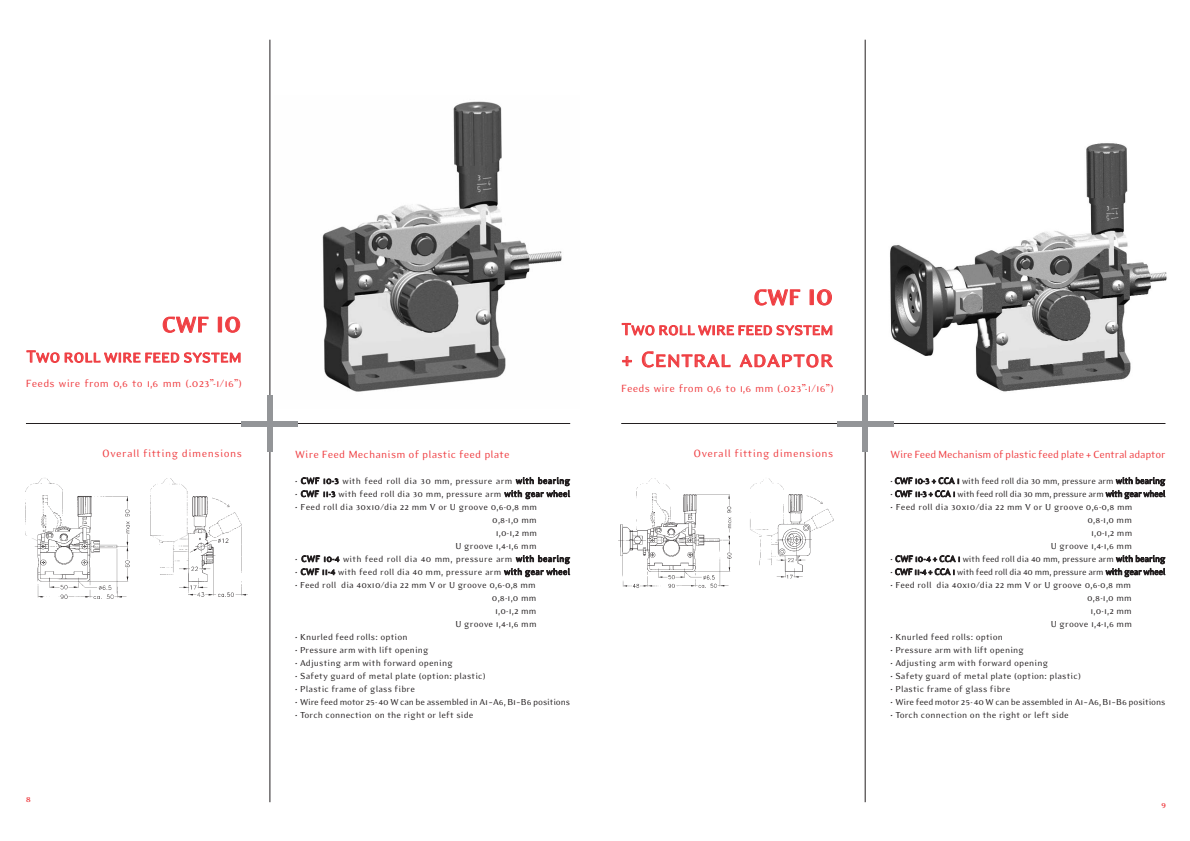
<style>
.page{position:relative;width:1190px;height:841px;background:#fff}
.page>*{position:absolute;margin:0;border:0;box-sizing:border-box;transform-origin:0 0}
.t1{font:25px "H Eidetic Modern Small Caps Normal";color:#ef3e42}
.t2{font:700 25px "H Eidetic Modern";letter-spacing:-.01em;color:#ef3e42}
.t3{font:19px "H Eidetic Modern Small Caps Normal";letter-spacing:-.015em;color:#ef3e42}
.t4{font:12px "H Eidetic Modern";letter-spacing:.015em;color:#ef3e42}
.t5{font:12px "H Eidetic Modern";letter-spacing:-.01em;color:#ef3e42}
.t6{font:12px "H Eidetic Modern";letter-spacing:.04em;color:#ef3e42}
.t7{font:10px/13px "H Eidetic Modern";letter-spacing:.015em;color:#231f20;text-align:right}
.t8{font:10px "H Eidetic Modern";letter-spacing:-.015em;color:#231f20}
.t9{font:10px "H Eidetic Modern";letter-spacing:-.01em;color:#231f20}
.t10{font:10px "H Eidetic Modern";letter-spacing:-.005em;color:#231f20}
.t11{font:700 10px "H Eidetic Modern";color:#ef3e42}
.s1{font-size:31px}
</style>
<div class="page">
<img style="left:322px;top:101px;width:240px;height:291px">
<hr style="left:270px;top:40px;width:1px;height:762px;background:#231f20">
<hr style="left:26px;top:423px;width:544px;height:1px;background:#231f20">
<div style="left:267px;top:396px;width:6px;height:56px;background:#939598"></div>
<div style="left:242px;top:421px;width:56px;height:5px;background:#939598"></div>
<img style="left:25px;top:478px;width:223px;height:121px">
<img style="left:890px;top:143px;width:277px;height:249px">
<hr style="left:865px;top:40px;width:1px;height:762px;background:#231f20">
<hr style="left:621px;top:423px;width:544px;height:1px;background:#231f20">
<div style="left:862px;top:396px;width:6px;height:56px;background:#939598"></div>
<div style="left:837px;top:421px;width:57px;height:5px;background:#939598"></div>
<img style="left:618px;top:478px;width:216px;height:110px">
<h1 class="t2" style="left:161px;top:315px;width:82px">CWF <span class="s1">10</span></h1>
<h2 class="t3" style="left:26px;top:345px;width:217px">Two roll wire feed system</h2>
<p class="t4" style="left:26px;top:379px;width:218px">Feeds wire from 0,6 to 1,6 mm (.023”-1/16”)</p>
<p class="t11" style="left:26px;top:795px;width:7px">8</p>
<p class="t6" style="left:102px;top:449px;width:141px">Overall fitting dimensions</p>
<p class="t4" style="left:295px;top:450px;width:216px">Wire Feed Mechanism of plastic feed plate</p>
<p class="t7" style="left:295px;top:475px;width:276px">• CWF 10-3 with feed roll dia 30 mm, pressure arm with bearing</p>
<p class="t7" style="left:295px;top:488px;width:276px">• CWF 11-3 with feed roll dia 30 mm, pressure arm with gear wheel</p>
<p class="t7" style="left:295px;top:501px;width:243px">• Feed roll dia 30x10/dia 22 mm V or U groove 0,6-0,8 mm<br>0,8-1,0 mm<br>1,0-1,2 mm<br>U groove 1,4-1,6 mm</p>
<p class="t7" style="left:295px;top:553px;width:276px">• CWF 10-4 with feed roll dia 40 mm, pressure arm with bearing</p>
<p class="t7" style="left:295px;top:566px;width:276px">• CWF 11-4 with feed roll dia 40 mm, pressure arm with gear wheel</p>
<p class="t7" style="left:295px;top:579px;width:243px">• Feed roll dia 40x10/dia 22 mm V or U groove 0,6-0,8 mm<br>0,8-1,0 mm<br>1,0-1,2 mm<br>U groove 1,4-1,6 mm</p>
<p class="t7" style="left:295px;top:631px;width:114px">• Knurled feed rolls: option</p>
<p class="t7" style="left:295px;top:644px;width:135px">• Pressure arm with lift opening</p>
<p class="t7" style="left:295px;top:657px;width:159px">• Adjusting arm with forward opening</p>
<p class="t7" style="left:295px;top:670px;width:192px">• Safety guard of metal plate (option: plastic)</p>
<p class="t7" style="left:295px;top:683px;width:121px">• Plastic frame of glass fibre</p>
<p class="t9" style="left:295px;top:698px;width:276px">• Wire feed motor 25- 40 W can be assembled in A1–A6, B1–B6 positions</p>
<p class="t7" style="left:295px;top:709px;width:180px">• Torch connection on the right or left side</p>
<h1 class="t2" style="left:753px;top:288px;width:82px">CWF <span class="s1">10</span></h1>
<h2 class="t3" style="left:622px;top:317px;width:214px">Two roll wire feed system</h2>
<h1 class="t1" style="left:622px;top:343px;width:213px">+ Central adaptor</h1>
<p class="t4" style="left:621px;top:384px;width:214px">Feeds wire from 0,6 to 1,6 mm (.023”-1/16”)</p>
<p class="t6" style="left:693px;top:449px;width:141px">Overall fitting dimensions</p>
<p class="t5" style="left:891px;top:450px;width:276px">Wire Feed Mechanism of plastic feed plate + Central adaptor</p>
<p class="t10" style="left:891px;top:477px;width:276px">• CWF 10-3 + CCA 1 with feed roll dia 30 mm, pressure arm with bearing</p>
<p class="t8" style="left:891px;top:490px;width:276px">• CWF 11-3 + CCA 1 with feed roll dia 30 mm, pressure arm with gear wheel</p>
<p class="t7" style="left:891px;top:501px;width:243px">• Feed roll dia 30x10/dia 22 mm V or U groove 0,6-0,8 mm<br>0,8-1,0 mm<br>1,0-1,2 mm<br>U groove 1,4-1,6 mm</p>
<p class="t10" style="left:891px;top:555px;width:276px">• CWF 10-4 + CCA 1 with feed roll dia 40 mm, pressure arm with bearing</p>
<p class="t8" style="left:891px;top:568px;width:276px">• CWF 11-4 + CCA 1 with feed roll dia 40 mm, pressure arm with gear wheel</p>
<p class="t7" style="left:891px;top:579px;width:243px">• Feed roll dia 40x10/dia 22 mm V or U groove 0,6-0,8 mm<br>0,8-1,0 mm<br>1,0-1,2 mm<br>U groove 1,4-1,6 mm</p>
<p class="t7" style="left:891px;top:631px;width:114px">• Knurled feed rolls: option</p>
<p class="t7" style="left:891px;top:644px;width:135px">• Pressure arm with lift opening</p>
<p class="t7" style="left:891px;top:657px;width:159px">• Adjusting arm with forward opening</p>
<p class="t7" style="left:891px;top:670px;width:192px">• Safety guard of metal plate (option: plastic)</p>
<p class="t7" style="left:891px;top:683px;width:121px">• Plastic frame of glass fibre</p>
<p class="t9" style="left:891px;top:698px;width:276px">• Wire feed motor 25- 40 W can be assembled in A1–A6, B1–B6 positions</p>
<p class="t7" style="left:891px;top:709px;width:180px">• Torch connection on the right or left side</p>
<p class="t11" style="left:1161px;top:801px;width:7px">9</p>
</div>
